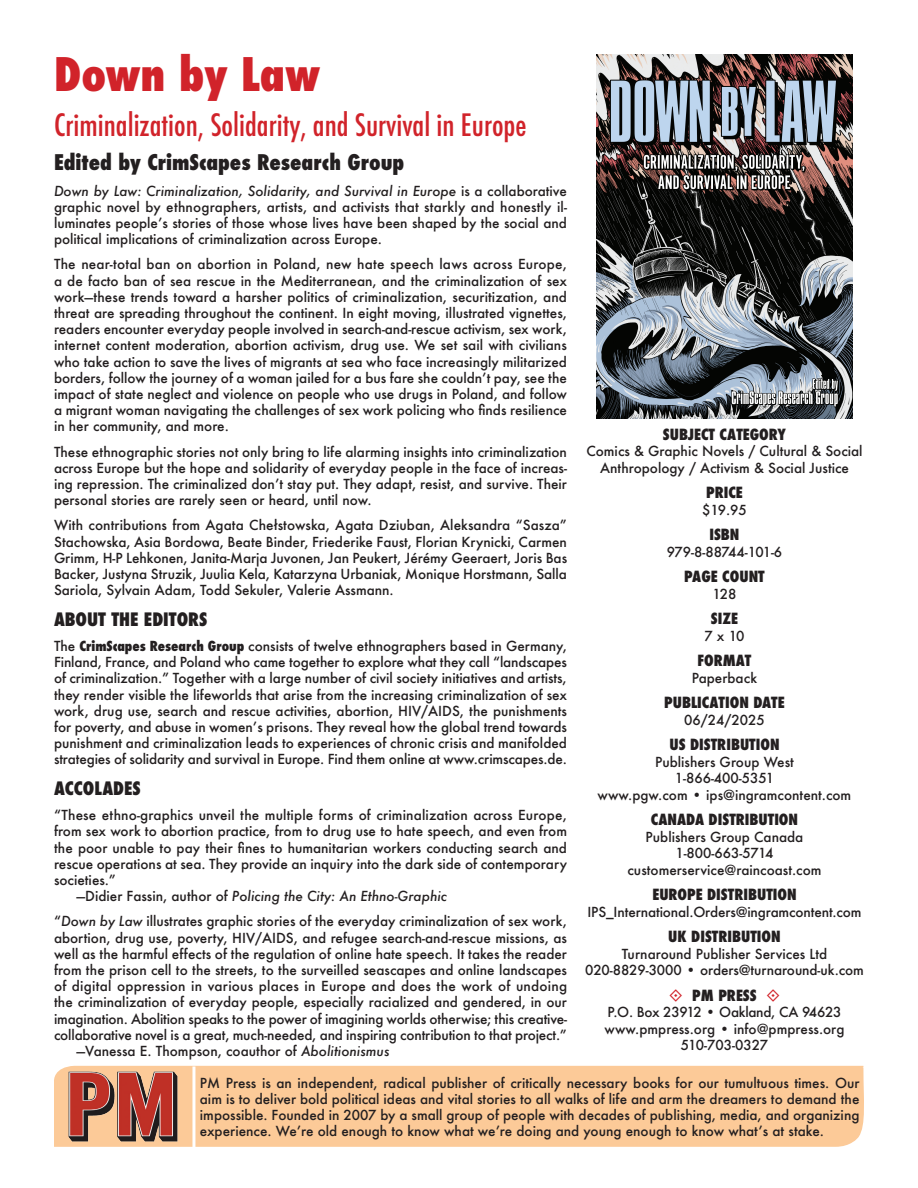
<style>
.page{position:relative;width:918px;height:1188px;background:#fff}
.page>*{position:absolute;margin:0;border:0;box-sizing:border-box;transform-origin:0 0}
.t1{font:800 condensed 45px "Futura";color:#d1232a}
.t2{font:500 condensed 30px "Futura";color:#d1232a}
.t3{font:800 condensed 21px "Futura";color:#231f20}
.t4{font:800 condensed 18px "Futura";color:#231f20}
.t5{font:800 condensed 15px "Futura";color:#231f20}
.t6{font:500 13.5px/16.2px "Futura";color:#231f20;text-align:justify}
.t7{font:italic 500 13.5px "Futura";color:#231f20}
.t8{font:500 13.5px "Futura";letter-spacing:-.03em;color:#231f20}
.s1{font-style:italic}
.s2{font-weight:800;font-stretch:condensed}
.s3{font-style:normal}
</style>
<div class="page">
<div style="left:54px;top:1065px;width:810px;height:82px;background:#fcca98"></div>
<hr style="left:192px;top:1066px;width:3px;height:82px;background:#fff">
<img style="left:57px;top:1066px;width:133px;height:81px">
<img style="left:597px;top:54px;width:255px;height:364px">
<h1 class="t1" style="left:54px;top:44px;width:268px">Down by Law</h1>
<h2 class="t2" style="left:54px;top:106px;width:474px">Criminalization, Solidarity, and Survival in Europe</h2>
<h3 class="t3" style="left:54px;top:148px;width:352px">Edited by CrimScapes Research Group</h3>
<p class="t6" style="left:54px;top:182px;width:515px"><span class="s1">Down by Law: Criminalization, Solidarity, and Survival in Europe</span> is a collaborative graphic novel by ethnographers, artists, and activists that starkly and honestly il&shy;luminates people’s stories of those whose lives have been shaped by the social and political implications of criminalization across Europe.</p>
<p class="t6" style="left:54px;top:256px;width:515px">The near-total ban on abortion in Poland, new hate speech laws across Europe, a de facto ban of sea rescue in the Mediterranean, and the criminalization of sex work—these trends toward a harsher politics of criminalization, securitization, and threat are spreading throughout the continent. In eight moving, illustrated vignettes, readers encounter everyday people involved in search-and-rescue activism, sex work, internet content moderation, abortion activism, drug use. We set sail with civilians who take action to save the lives of migrants at sea who face increasingly militarized borders, follow the journey of a woman jailed for a bus fare she couldn’t pay, see the impact of state neglect and violence on people who use drugs in Poland, and follow a migrant woman navigating the challenges of sex work policing who finds resilience in her community, and more.</p>
<p class="t6" style="left:54px;top:443px;width:515px">These ethnographic stories not only bring to life alarming insights into criminalization across Europe but the hope and solidarity of everyday people in the face of increas&shy;ing repression. The criminalized don’t stay put. They adapt, resist, and survive. Their personal stories are rarely seen or heard, until now.</p>
<p class="t6" style="left:54px;top:517px;width:515px">With contributions from Agata Chełstowska, Agata Dziuban, Aleksandra “Sasza” Stachowska, Asia Bordowa, Beate Binder, Friederike Faust, Florian Krynicki, Carmen Grimm, H-P Lehkonen, Janita-Marja Juvonen, Jan Peukert, Jérémy Geeraert, Joris Bas Backer, Justyna Struzik, Juulia Kela, Katarzyna Urbaniak, Monique Horstmann, Salla Sariola, Sylvain Adam, Todd Sekuler, Valerie Assmann.</p>
<h3 class="t4" style="left:54px;top:607px;width:155px">ABOUT THE EDITORS</h3>
<p class="t6" style="left:54px;top:638px;width:515px">The <span class="s2">CrimScapes Research Group</span> consists of twelve ethnographers based in Germany, Finland, France, and Poland who came together to explore what they call “landscapes of criminalization.” Together with a large number of civil society initiatives and artists, they render visible the lifeworlds that arise from the increasing criminalization of sex work, drug use, search and rescue activities, abortion, HIV/AIDS, the punishments for poverty, and abuse in women’s prisons. They reveal how the global trend towards punishment and criminalization leads to experiences of chronic crisis and manifolded strategies of solidarity and survival in Europe. Find them online at www.crimscapes.de.</p>
<h3 class="t4" style="left:54px;top:776px;width:88px">ACCOLADES</h3>
<p class="t6" style="left:54px;top:807px;width:514px">“These ethno-graphics unveil the multiple forms of criminalization across Europe,</p>
<p class="t6" style="left:54px;top:823px;width:515px">from sex work to abortion practice, from to drug use to hate speech, and even from</p>
<p class="t6" style="left:54px;top:839px;width:515px">the poor unable to pay their fines to humanitarian workers conducting search and</p>
<p class="t6" style="left:54px;top:855px;width:515px">rescue operations at sea. They provide an inquiry into the dark side of contemporary</p>
<p class="t6" style="left:54px;top:872px;width:63px">societies.”</p>
<p class="t7" style="left:77px;top:887px;width:372px"><span class="s3">—Didier Fassin, author of</span> Policing the City: An Ethno-Graphic</p>
<p class="t6" style="left:54px;top:913px;width:514px">“<span class="s1">Down by Law</span> illustrates graphic stories of the everyday criminalization of sex work,</p>
<p class="t6" style="left:54px;top:929px;width:515px">abortion, drug use, poverty, HIV/AIDS, and refugee search-and-rescue missions, as</p>
<p class="t6" style="left:54px;top:945px;width:514px">well as the harmful effects of the regulation of online hate speech. It takes the reader</p>
<p class="t6" style="left:54px;top:962px;width:515px">from the prison cell to the streets, to the surveilled seascapes and online landscapes</p>
<p class="t6" style="left:54px;top:978px;width:515px">of digital oppression in various places in Europe and does the work of undoing</p>
<p class="t6" style="left:54px;top:994px;width:514px">the criminalization of everyday people, especially racialized and gendered, in our</p>
<p class="t6" style="left:54px;top:1010px;width:515px">imagination. Abolition speaks to the power of imagining worlds otherwise; this creative-</p>
<p class="t6" style="left:54px;top:1026px;width:514px">collaborative novel is a great, much-needed, and inspiring contribution to that project.”</p>
<p class="t6" style="left:77px;top:1043px;width:314px">—Vanessa E. Thompson, coauthor of <span class="s1">Abolitionismus</span></p>
<p class="t5" style="left:663px;top:424px;width:125px">SUBJECT CATEGORY</p>
<p class="t6" style="left:586px;top:443px;width:278px;text-align:center">Comics &amp; Graphic Novels / Cultural &amp; Social<br>Anthropology / Activism &amp; Social Justice</p>
<p class="t5" style="left:706px;top:483px;width:38px">PRICE</p>
<p class="t6" style="left:702px;top:502px;width:46px">$19.95</p>
<p class="t5" style="left:709px;top:525px;width:32px">ISBN</p>
<p class="t8" style="left:667px;top:543px;width:117px">979-8-88744-101-6</p>
<p class="t5" style="left:684px;top:567px;width:82px">PAGE COUNT</p>
<p class="t6" style="left:713px;top:586px;width:25px">128</p>
<p class="t5" style="left:711px;top:609px;width:29px">SIZE</p>
<p class="t6" style="left:704px;top:628px;width:42px">7 x 10</p>
<p class="t5" style="left:698px;top:651px;width:55px">FORMAT</p>
<p class="t6" style="left:692px;top:670px;width:67px">Paperback</p>
<p class="t5" style="left:664px;top:693px;width:122px">PUBLICATION DATE</p>
<p class="t6" style="left:684px;top:712px;width:82px">06/24/2025</p>
<p class="t5" style="left:669px;top:735px;width:112px">US DISTRIBUTION</p>
<p class="t6" style="left:598px;top:753px;width:255px;text-align:center">Publishers Group West<br>1-866-400-5351<br>www.pgw.com • ips@ingramcontent.com</p>
<p class="t5" style="left:651px;top:810px;width:149px">CANADA DISTRIBUTION</p>
<p class="t6" style="left:628px;top:828px;width:195px;text-align:center">Publishers Group Canada<br>1-800-663-5714 customerservice@raincoast.com</p>
<p class="t5" style="left:652px;top:885px;width:146px">EUROPE DISTRIBUTION</p>
<p class="t6" style="left:587px;top:904px;width:276px">IPS_International.Orders@ingramcontent.com</p>
<p class="t5" style="left:668px;top:927px;width:114px">UK DISTRIBUTION</p>
<p class="t6" style="left:585px;top:945px;width:280px;text-align:center">Turnaround Publisher Services Ltd<br>020-8829-3000 • orders@turnaround-uk.com</p>
<p class="t5" style="left:692px;top:985px;width:66px">PM PRESS</p>
<p class="t6" style="left:605px;top:1004px;width:241px;text-align:center">P.O. Box 23912 • Oakland, CA 94623 www.pmpress.org • info@pmpress.org<br>510-703-0327</p>
<p class="t6" style="left:200px;top:1074px;width:661px">PM Press is an independent, radical publisher of critically necessary books for our tumultuous times. Our aim is to deliver bold political ideas and vital stories to all walks of life and arm the dreamers to demand the impossible. Founded in 2007 by a small group of people with decades of publishing, media, and organizing experience. We’re old enough to know what we’re doing and young enough to know what’s at stake.</p>
</div>
